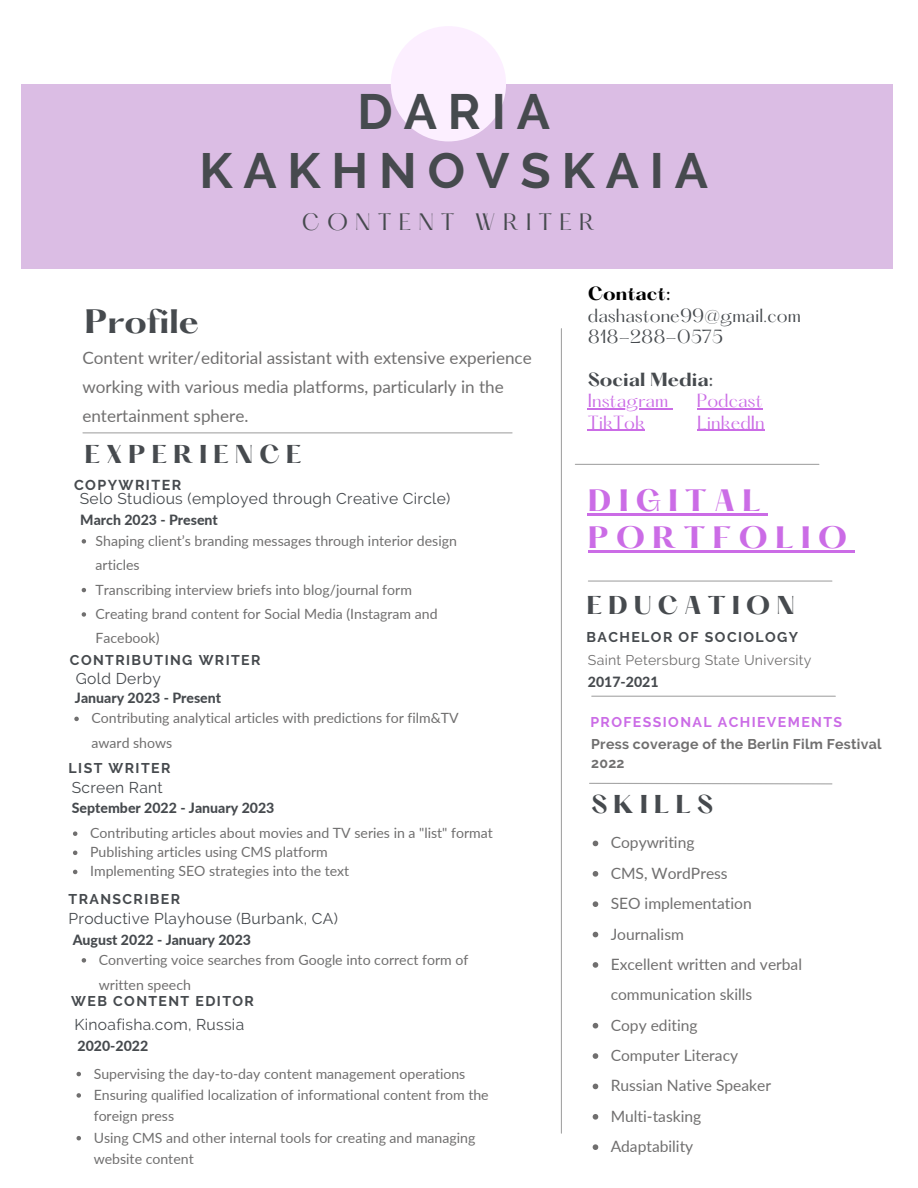
<style>
.page{position:relative;width:918px;height:1188px;background:#fff}
.page>*{position:absolute;margin:0;border:0;box-sizing:border-box;transform-origin:0 0}
.t1{font:700 49.35px/59.2px "Raleway";letter-spacing:.22em;color:#464a4e;text-align:center}
.t2{font:700 29.7px "Hatton";color:#464a4e}
.t3{font:700 27px/37.2px "Hatton";letter-spacing:.255em;color:#cb6ce6}
.t4{font:700 22.5px "Hatton";letter-spacing:.255em;color:#464a4e}
.t5{font:20.85px "Hatton";letter-spacing:.345em;color:#464a4e}
.t6{font:17.1px/29.2px "Lato";color:#706f6f}
.t7{font:16.65px/21.3px "Hatton";color:#464a4e}
.t8{font:700 16.65px/21.3px "Hatton";color:#464a4e}
.t9{font:16.65px "Hatton";color:#cb6ce6}
.t10{font:15.6px/30.3px "Lato";color:#706f6f}
.t11{font:15.6px "Raleway";letter-spacing:.02em;color:#464a4e}
.t12{font:700 14.25px "Raleway";letter-spacing:.1em;color:#464a4e}
.t13{font:14.1px/24.8px "Lato";color:#706f6f}
.t14{font:800 14.1px "Lato";color:#464a4e}
.t15{font:700 14.1px "Raleway";letter-spacing:.1em;color:#464a4e}
.t16{font:700 14.1px/19.2px "Raleway";letter-spacing:.02em;color:#706f6f}
.t17{font:14.1px "Raleway";letter-spacing:.02em;color:#706f6f}
.t18{font:700 14.1px "Raleway";letter-spacing:.1em;color:#cb6ce6}
.s1{font-weight:700;color:#000}
.s2{font-weight:400;color:#cb6ce6}
</style>
<div class="page">
<div style="left:21px;top:84px;width:872px;height:184px;background:#dbbde4"></div>
<div style="left:391px;top:26px;width:115px;height:115px;background:#fcefff;border-radius:50%"></div>
<svg style="left:589px;top:782px;width:244px;height:3px"></svg>
<hr style="left:83px;top:432px;width:429px;height:1px;background:#a6a6a6">
<hr style="left:561px;top:329px;width:1px;height:804px;background:#a6a6a6">
<hr style="left:592px;top:408px;width:76px;height:2px;background:#cb6ce6">
<hr style="left:697px;top:408px;width:66px;height:2px;background:#cb6ce6">
<hr style="left:588px;top:430px;width:57px;height:1px;background:#cb6ce6">
<hr style="left:697px;top:430px;width:68px;height:1px;background:#cb6ce6">
<hr style="left:575px;top:464px;width:244px;height:1px;background:#a6a6a6">
<hr style="left:588px;top:580px;width:244px;height:2px;background:#a6a6a6">
<hr style="left:592px;top:696px;width:243px;height:1px;background:#a6a6a6">
<svg style="left:593px;top:841px;width:5px;height:5px"></svg>
<svg style="left:593px;top:871px;width:5px;height:6px"></svg>
<svg style="left:593px;top:901px;width:5px;height:6px"></svg>
<svg style="left:593px;top:932px;width:5px;height:5px"></svg>
<svg style="left:593px;top:962px;width:5px;height:6px"></svg>
<svg style="left:593px;top:1023px;width:5px;height:5px"></svg>
<svg style="left:593px;top:1053px;width:5px;height:6px"></svg>
<svg style="left:593px;top:1084px;width:5px;height:5px"></svg>
<svg style="left:593px;top:1114px;width:5px;height:6px"></svg>
<svg style="left:593px;top:1144px;width:5px;height:6px"></svg>
<svg style="left:82px;top:958px;width:4px;height:5px"></svg>
<svg style="left:77px;top:1072px;width:4px;height:4px"></svg>
<svg style="left:77px;top:1093px;width:4px;height:5px"></svg>
<svg style="left:77px;top:1136px;width:4px;height:4px"></svg>
<hr style="left:588px;top:513px;width:180px;height:3px;background:#cb6ce6">
<hr style="left:588px;top:551px;width:266px;height:2px;background:#cb6ce6">
<svg style="left:73px;top:831px;width:4px;height:5px"></svg>
<svg style="left:73px;top:851px;width:4px;height:4px"></svg>
<svg style="left:73px;top:870px;width:4px;height:4px"></svg>
<svg style="left:74px;top:717px;width:5px;height:4px"></svg>
<svg style="left:82px;top:539px;width:4px;height:5px"></svg>
<svg style="left:82px;top:588px;width:4px;height:4px"></svg>
<svg style="left:82px;top:612px;width:4px;height:5px"></svg>
<h4 class="t1" style="left:199px;top:82px;width:510px">DARIA<br>KAKHNOVSKAIA</h4>
<h6 class="t5" style="left:302px;top:212px;width:294px">CONTENT WRITER</h6>
<p class="t2" style="left:85px;top:307px;width:116px">Profile</p>
<p class="t6" style="left:82px;top:342px;width:451px">Content writer/editorial assistant with extensive experience working with various media platforms, particularly in the entertainment sphere.</p>
<h6 class="t4" style="left:85px;top:443px;width:218px">EXPERIENCE</h6>
<p class="t12" style="left:74px;top:476px;width:109px">COPYWRITER</p>
<p class="t11" style="left:80px;top:489px;width:372px">Selo Studious (employed through Creative Circle)</p>
<p class="t14" style="left:80px;top:511px;width:139px">March 2023 - Present</p>
<p class="t13" style="left:96px;top:528px;width:363px;line-height:24.3px">Shaping client’s branding messages through interior design articles</p>
<p class="t13" style="left:96px;top:577px;width:318px">Transcribing interview briefs into blog/journal form</p>
<p class="t13" style="left:96px;top:601px;width:344px;line-height:24.3px">Creating brand content for Social Media (Instagram and<br>Facebook)</p>
<p class="t15" style="left:70px;top:652px;width:192px">CONTRIBUTING WRITER</p>
<h4 class="t11" style="left:76px;top:669px;width:87px">Gold Derby</h4>
<p class="t14" style="left:75px;top:689px;width:148px">January 2023 - Present</p>
<p class="t13" style="left:92px;top:706px;width:369px">Contributing analytical articles with predictions for film&amp;TV award shows</p>
<p class="t15" style="left:69px;top:760px;width:103px">LIST WRITER</p>
<h4 class="t11" style="left:72px;top:779px;width:92px">Screen Rant</h4>
<p class="t14" style="left:72px;top:799px;width:204px">September 2022 - January 2023</p>
<p class="t13" style="left:90px;top:820px;width:404px">Contributing articles about movies and TV series in a "list" format</p>
<p class="t13" style="left:90px;top:839px;width:239px">Publishing articles using CMS platform</p>
<p class="t13" style="left:90px;top:859px;width:261px">Implementing SEO strategies into the text</p>
<p class="t15" style="left:69px;top:891px;width:113px">TRANSCRIBER</p>
<p class="t11" style="left:69px;top:909px;width:271px">Productive Playhouse (Burbank, CA)</p>
<p class="t14" style="left:73px;top:931px;width:180px">August 2022 - January 2023</p>
<h6 class="t13" style="left:99px;top:947px;width:371px">Converting voice searches from Google into correct form of written speech</h6>
<p class="t11" style="left:75px;top:1015px;width:171px">Kinoafisha.com, Russia</p>
<p class="t14" style="left:78px;top:1037px;width:72px">2020-2022</p>
<p class="t15" style="left:71px;top:993px;width:184px">WEB CONTENT EDITOR</p>
<p class="t13" style="left:94px;top:1061px;width:373px">Supervising the day-to-day content management operations</p>
<h6 class="t13" style="left:94px;top:1084px;width:397px;line-height:21.3px">Ensuring qualified localization of informational content from the foreign press</h6>
<h6 class="t13" style="left:94px;top:1127px;width:383px;line-height:21.3px">Using CMS and other internal tools for creating and managing website content</h6>
<h1 class="t7" style="left:588px;top:285px;width:215px"><span class="s1">Contact: </span>dashastone99@gmail.com<br>818-288-0575</h1>
<h5 class="t8" style="left:588px;top:371px;width:127px">Social Media:<br><span class="s2">Instagram</span></h5>
<h3 class="t9" style="left:697px;top:393px;width:67px">Podcast</h3>
<h3 class="t9" style="left:588px;top:414px;width:59px">TikTok</h3>
<h3 class="t9" style="left:697px;top:414px;width:69px">LinkedIn</h3>
<h2 class="t3" style="left:588px;top:485px;width:261px">DIGITAL<br>PORTFOLIO</h2>
<p class="t4" style="left:587px;top:595px;width:210px">EDUCATION</p>
<p class="t15" style="left:587px;top:629px;width:213px">BACHELOR OF SOCIOLOGY</p>
<p class="t17" style="left:588px;top:652px;width:225px">Saint Petersburg State University</p>
<p class="t14" style="left:588px;top:673px;width:72px">2017-2021</p>
<p class="t18" style="left:590px;top:714px;width:253px">PROFESSIONAL ACHIEVEMENTS</p>
<p class="t16" style="left:591px;top:735px;width:292px">Press coverage of the Berlin Film Festival<br>2022</p>
<h6 class="t4" style="left:591px;top:793px;width:124px">SKILLS</h6>
<p class="t10" style="left:611px;top:827px;width:85px">Copywriting</p>
<h6 class="t10" style="left:611px;top:858px;width:119px">CMS, WordPress</h6>
<p class="t10" style="left:611px;top:888px;width:143px">SEO implementation</p>
<p class="t10" style="left:611px;top:918px;width:75px">Journalism</p>
<p class="t10" style="left:611px;top:949px;width:193px">Excellent written and verbal communication skills</p>
<p class="t10" style="left:611px;top:1010px;width:88px">Copy editing</p>
<p class="t10" style="left:611px;top:1040px;width:129px">Computer Literacy</p>
<h6 class="t10" style="left:611px;top:1070px;width:162px">Russian Native Speaker</h6>
<p class="t10" style="left:611px;top:1101px;width:92px">Multi-tasking</p>
<p class="t10" style="left:611px;top:1131px;width:84px">Adaptability</p>
</div>
